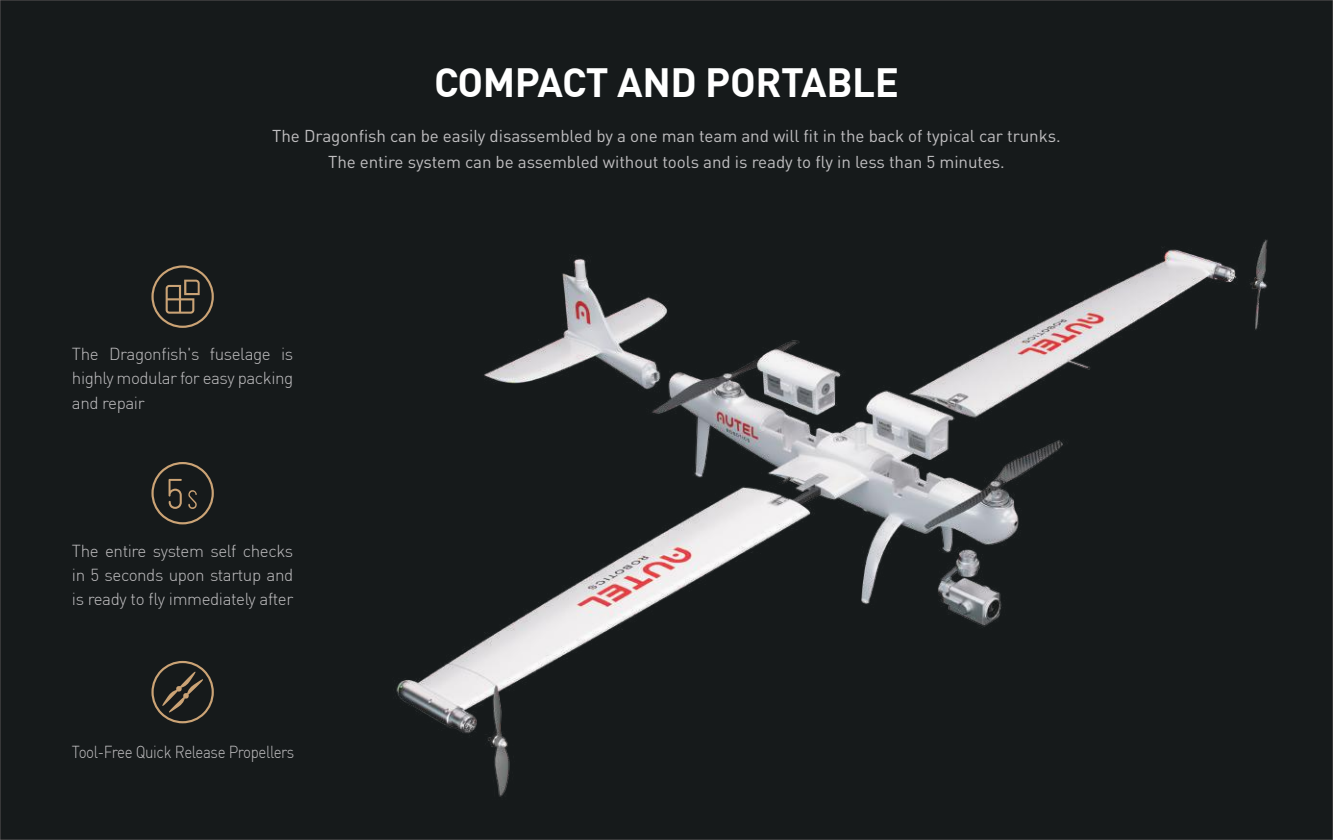
<style>
.page{position:relative;width:1333px;height:840px;background:#fff}
.page>*{position:absolute;margin:0;border:0;box-sizing:border-box;transform-origin:0 0}
.t1{font:700 40px "DIN Pro";letter-spacing:-.01em;color:#fff}
.t2{font:17px/26px "DIN Pro";letter-spacing:-.005em;color:#c0bfc1;text-align:center}
.t3{font:300 17px/24px "DIN Pro";letter-spacing:-.025em;color:#c0bfc1;text-align:justify}
.t4{font:300 17px "DIN Pro";letter-spacing:-.025em;color:#c0bfc1;scale:.89 1}
</style>
<div class="page">
<div style="left:0;top:0;width:1332px;height:839px;background:#161a1b"></div>
<img style="left:396px;top:239px;width:872px;height:558px">
<svg style="left:151px;top:462px;width:63px;height:62px"></svg>
<svg style="left:151px;top:265px;width:63px;height:63px"></svg>
<svg style="left:151px;top:660px;width:63px;height:63px"></svg>
<h1 class="t1" style="left:434px;top:56px;width:466px">COMPACT AND PORTABLE</h1>
<p class="t2" style="left:272px;top:122px;width:790px">The Dragonfish can be easily disassembled by a one man team and will fit in the back of typical car trunks.<br>The entire system can be assembled without tools and is ready to fly in less than 5 minutes.</p>
<p class="t3" style="left:72px;top:342px;width:223px">The Dragonfish's fuselage is highly modular for easy packing and repair</p>
<p class="t3" style="left:72px;top:538px;width:223px">The entire system self checks in 5 seconds upon startup and is ready to fly immediately after</p>
<p class="t4" style="left:72px;top:740px;width:251px">Tool-Free Quick Release Propellers</p>
</div>
